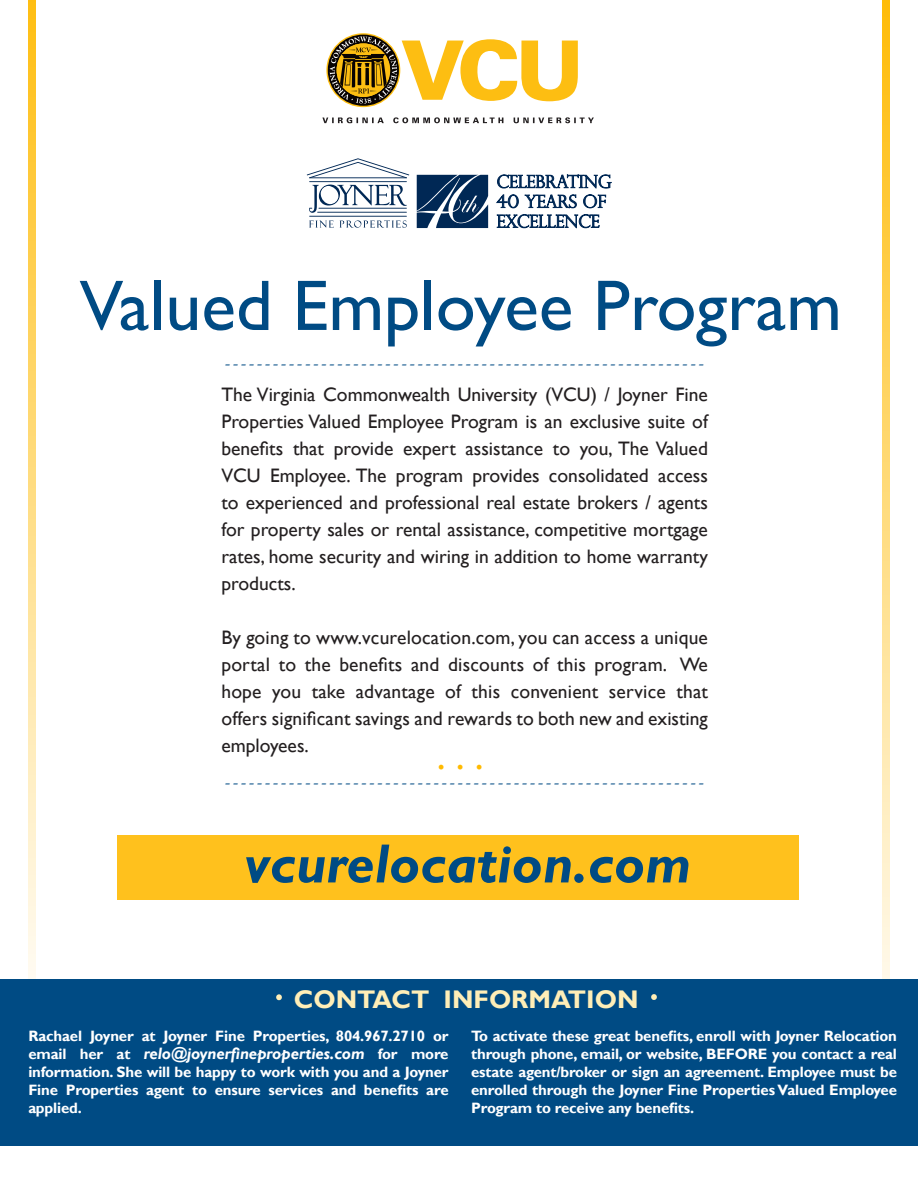
<style>
.page{position:relative;width:918px;height:1188px;background:#fff}
.page>*{position:absolute;margin:0;border:0;box-sizing:border-box;transform-origin:0 0}
.t1{font:72px "Gill Sans";color:#004b84}
.t2{font:italic 700 55.5px "Gill Sans";color:#004b84}
.t3{font:51px "Minion Pro";color:#ffeeb7}
.t4{font:42px "Minion Pro";color:#ffba00}
.t5{font:700 25.5px "Gill Sans";color:#ffeeb7}
.t6{font:19.5px/27px "Gill Sans";color:#231f20;text-align:justify}
.t7{font:18px "Minion Pro";color:#004b84}
.t8{font:italic 700 16.5px "Gill Sans";letter-spacing:-.01em;color:#fff}
.t9{font:700 15px/18px "Gill Sans";letter-spacing:-.01em;color:#fff;text-align:justify}
.s1{font-style:normal;font-size:15px}
</style>
<div class="page">
<svg style="left:882px;top:0;width:8px;height:980px;background:#fed978"></svg>
<svg style="left:28px;top:0;width:8px;height:980px;background:#fedc82"></svg>
<div style="left:117px;top:835px;width:682px;height:64px;background:#ffc11d"></div>
<svg style="left:417px;top:175px;width:71px;height:53px;background:#2c4d72"></svg>
<svg style="left:309px;top:221px;width:25px;height:7px"></svg>
<svg style="left:340px;top:220px;width:67px;height:8px"></svg>
<svg style="left:307px;top:158px;width:102px;height:20px"></svg>
<hr style="left:309px;top:181px;width:98px;height:1px;background:#002855">
<hr style="left:309px;top:216px;width:98px;height:1px;background:#002855">
<svg style="left:309px;top:185px;width:98px;height:28px"></svg>
<svg style="left:497px;top:214px;width:102px;height:14px"></svg>
<svg style="left:497px;top:195px;width:109px;height:13px"></svg>
<svg style="left:497px;top:175px;width:114px;height:13px"></svg>
<svg style="left:328px;top:35px;width:250px;height:71px"></svg>
<svg style="left:322px;top:117px;width:272px;height:6px"></svg>
<div style="left:0;top:980px;width:918px;height:166px;background:#004b84"></div>
<p class="t1" style="left:80px;top:264px;width:764px">Valued Employee Program</p>
<p class="t7" style="left:224px;top:351px;width:482px">------------------------------------------------------------</p>
<p class="t6" style="left:221px;top:381px;width:488px">The Virginia Commonwealth University (VCU) / Joyner Fine Properties Valued Employee Program is an exclusive suite of benefits that provide expert assistance to you, The Valued VCU Employee. The program provides consolidated access to experienced and professional real estate brokers / agents for property sales or rental assistance, competitive mortgage rates, home security and wiring in addition to home warranty products.</p>
<p class="t6" style="left:221px;top:624px;width:488px">By going to www.vcurelocation.com, you can access a unique portal to the benefits and discounts of this program. We hope you take advantage of this convenient service that offers significant savings and rewards to both new and existing employees.</p>
<p class="t4" style="left:436px;top:728px;width:49px">. . .</p>
<p class="t7" style="left:224px;top:770px;width:482px">------------------------------------------------------------</p>
<p class="t2" style="left:245px;top:832px;width:448px">vcurelocation.com</p>
<p class="t3" style="left:273px;top:949px;width:13px">.</p>
<p class="t5" style="left:294px;top:984px;width:346px">CONTACT INFORMATION</p>
<p class="t3" style="left:648px;top:949px;width:13px">.</p>
<p class="t9" style="left:28px;top:1027px;width:422px">Rachael Joyner at Joyner Fine Properties, 804.967.2710 or</p>
<p class="t8" style="left:28px;top:1044px;width:422px"><span class="s1">email her at</span> relo@joynerfineproperties.com <span class="s1">for more</span></p>
<p class="t9" style="left:28px;top:1063px;width:422px">information. She will be happy to work with you and a Joyner Fine Properties agent to ensure services and benefits are applied.</p>
<p class="t9" style="left:471px;top:1027px;width:427px">To activate these great benefits, enroll with Joyner Relocation through phone, email, or website, BEFORE you contact a real estate agent/broker or sign an agreement. Employee must be enrolled through the Joyner Fine Properties Valued Employee Program to receive any benefits.</p>
</div>
